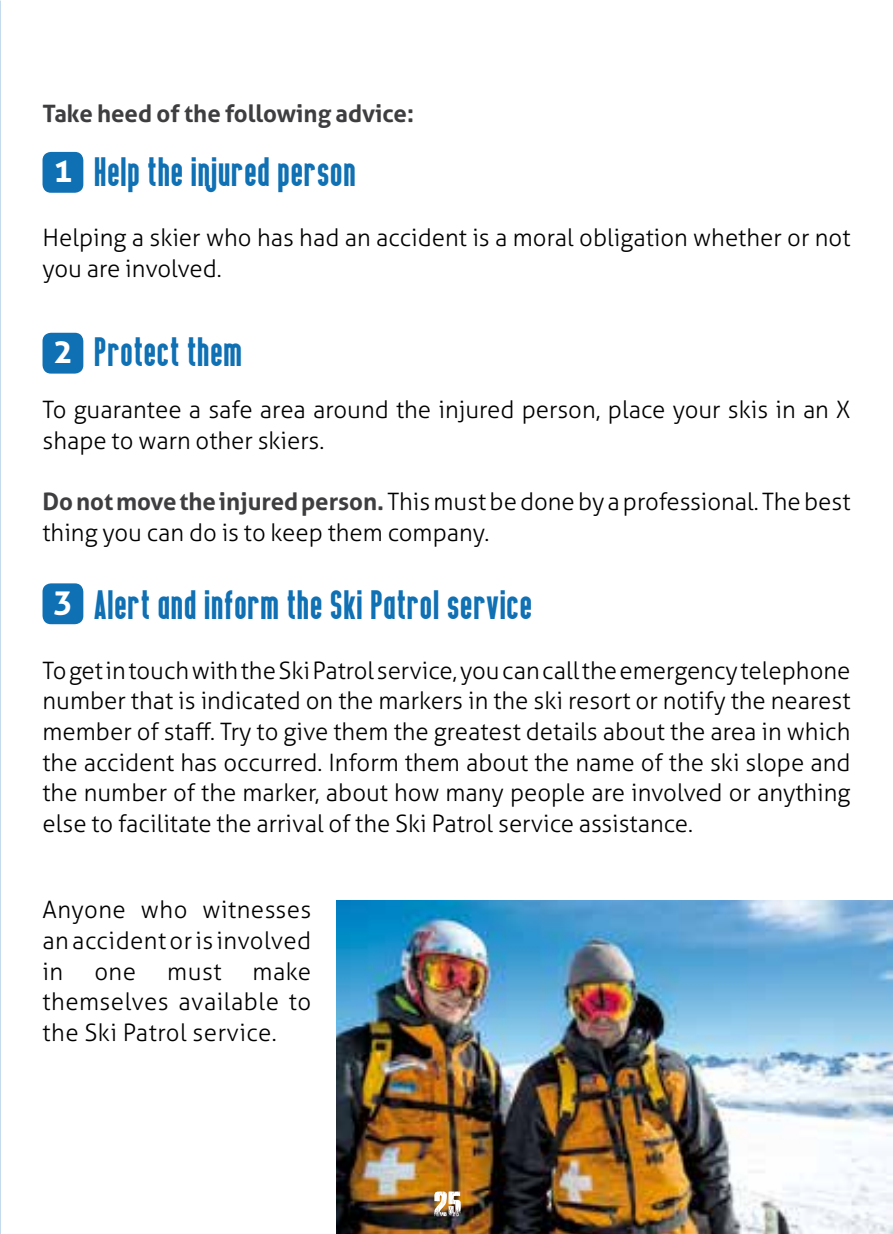
<style>
.page{position:relative;width:893px;height:1234px;background:#fff}
.page>*{position:absolute;margin:0;border:0;box-sizing:border-box;transform-origin:0 0}
.t1{font:42px "Bold Testament";letter-spacing:.02em;color:#0f70b4}
.t2{font:700 33px "Aller";color:#fff}
.t3{font:300 24px/30.6px "Aller";color:#000}
.t4{font:700 24px "Aller";color:#3e3d40}
.s1{font-weight:700;color:#3e3d40}
</style>
<div class="page">
<img style="left:0;top:0;width:1px;height:1233px">
<img style="left:337px;top:900px;width:556px;height:333px">
<svg style="left:434px;top:1190px;width:27px;height:25px"></svg>
<div style="left:43px;top:152px;width:40px;height:41px;background:#0f70b4;border-radius:9px"></div>
<div style="left:43px;top:333px;width:40px;height:40px;background:#0f70b4;border-radius:9px"></div>
<div style="left:43px;top:583px;width:40px;height:41px;background:#0f70b4;border-radius:9px"></div>
<p class="t4" style="left:43px;top:99px;width:373px">Take heed of the following advice:</p>
<h2 class="t2" style="left:53px;top:150px;width:21px">1</h2>
<h1 class="t1" style="left:95px;top:148px;width:263px">Help the injured person</h1>
<p class="t3" style="left:43px;top:223px;width:809px">Helping a skier who has had an accident is a moral obligation whether or not you are involved.</p>
<h2 class="t2" style="left:53px;top:330px;width:21px">2</h2>
<h1 class="t1" style="left:95px;top:328px;width:149px">Protect them</h1>
<p class="t3" style="left:43px;top:394px;width:809px">To guarantee a safe area around the injured person, place your skis in an X shape to warn other skiers.</p>
<p class="t3" style="left:43px;top:486px;width:809px"><span class="s1">Do not move the injured person.</span> This must be done by a professional. The best thing you can do is to keep them company.</p>
<h2 class="t2" style="left:53px;top:581px;width:21px">3</h2>
<h1 class="t1" style="left:95px;top:580px;width:439px">Alert and inform the Ski Patrol service</h1>
<p class="t3" style="left:43px;top:655px;width:809px;text-align:justify">To get in touch with the Ski Patrol service, you can call the emergency telephone number that is indicated on the markers in the ski resort or notify the nearest member of staff. Try to give them the greatest details about the area in which the accident has occurred. Inform them about the name of the ski slope and the number of the marker, about how many people are involved or anything else to facilitate the arrival of the Ski Patrol service assistance.</p>
<p class="t3" style="left:43px;top:894px;width:270px;text-align:justify">Anyone who witnesses an accident or is involved in</p>
<p class="t3" style="left:43px;top:955px;width:270px;text-align:justify;text-indent:210px">make themselves available to the Ski Patrol service.</p>
<p class="t3" style="left:94px;top:955px;width:43px">one</p>
<p class="t3" style="left:167px;top:955px;width:56px">must</p>
</div>
